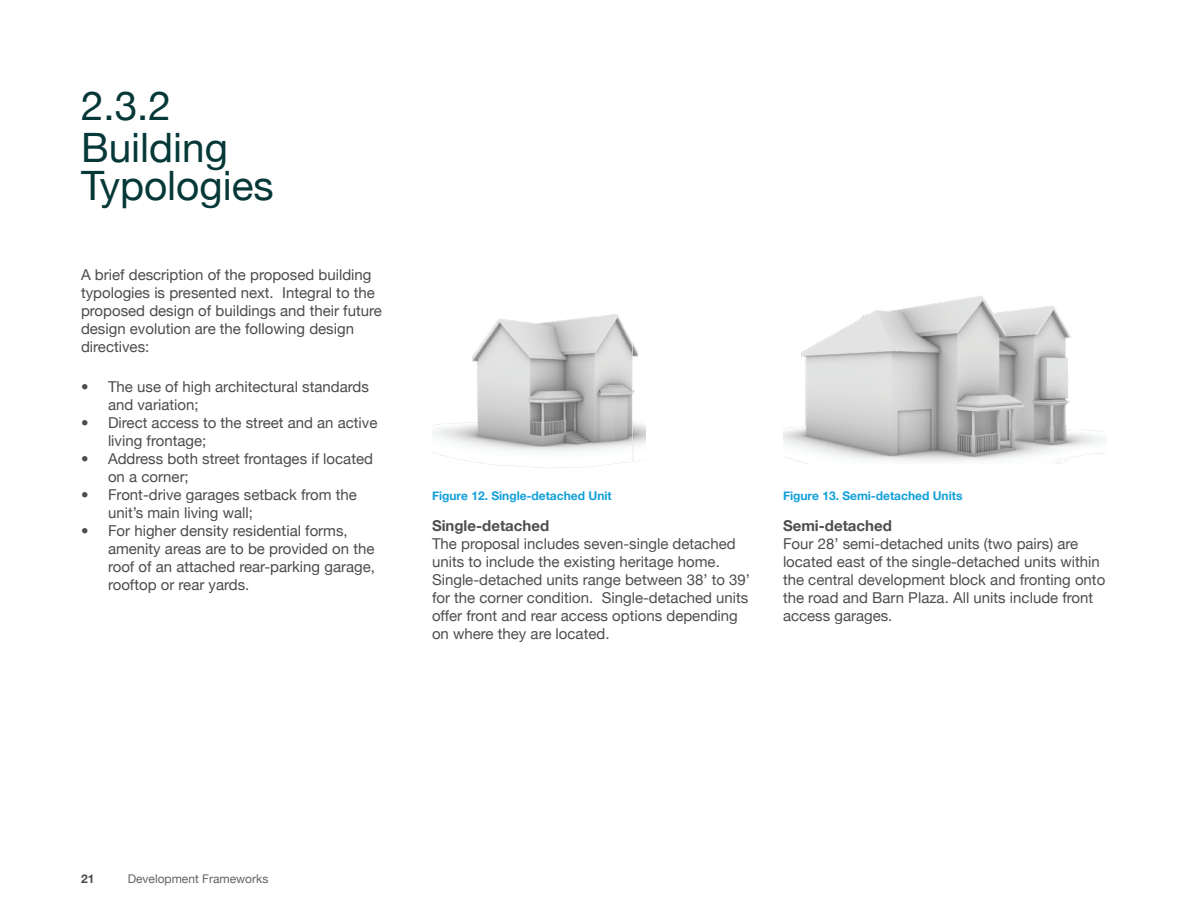
<style>
.page{position:relative;width:1188px;height:918px;background:#fff}
.page>*{position:absolute;margin:0;border:0;box-sizing:border-box;transform-origin:0 0}
.t1{font:40.5px/42.9px "Helvetica Neue";color:#063838}
.t2{font:15px/18px "Helvetica Neue";color:#4b4c4d}
.t3{font:15px/18px "Helvetica Neue";color:#4f4d50}
.t4{font:700 15px "Helvetica Neue";color:#4f4d50}
.t5{font:700 12px "Helvetica Neue";color:#12a0db}
.t6{font:12px "Helvetica Neue";color:#636366}
.t7{font:700 12px "Helvetica Neue";color:#4b4c4d}
</style>
<div class="page">
<img style="left:432px;top:314px;width:214px;height:154px">
<img style="left:783px;top:295px;width:322px;height:168px">
<h1 class="t1" style="left:81px;top:83px;width:149px">2.3.2<br>Building</h1>
<h1 class="t1" style="left:81px;top:164px;width:194px">Typologies</h1>
<p class="t2" style="left:81px;top:266px;width:302px">A brief description of the proposed building typologies is presented next. Integral to the proposed design of buildings and their future design evolution are the following design directives:</p>
<p class="t2" style="left:108px;top:377px;width:262px;text-indent:-27px">• The use of high architectural standards and variation;</p>
<p class="t2" style="left:108px;top:413px;width:271px;text-indent:-27px">• Direct access to the street and an active living frontage;</p>
<p class="t2" style="left:108px;top:449px;width:267px;text-indent:-27px">• Address both street frontages if located on a corner;</p>
<p class="t2" style="left:108px;top:485px;width:250px;text-indent:-27px">• Front-drive garages setback from the unit’s main living wall;</p>
<p class="t2" style="left:108px;top:521px;width:268px;text-indent:-27px">• For higher density residential forms, amenity areas are to be provided on the roof of an attached rear-parking garage, rooftop or rear yards.</p>
<p class="t4" style="left:432px;top:517px;width:119px">Single-detached</p>
<p class="t5" style="left:432px;top:489px;width:181px">Figure 12. Single-detached Unit</p>
<p class="t5" style="left:783px;top:489px;width:181px">Figure 13. Semi-detached Units</p>
<p class="t4" style="left:783px;top:517px;width:110px">Semi-detached</p>
<p class="t3" style="left:783px;top:535px;width:324px">Four 28’ semi-detached units (two pairs) are located east of the single-detached units within the central development block and fronting onto the road and Barn Plaza. All units include front access garages.</p>
<p class="t3" style="left:432px;top:535px;width:320px">The proposal includes seven-single detached units to include the existing heritage home.<br>Single-detached units range between 38’ to 39’ for the corner condition. Single-detached units offer front and rear access options depending on where they are located.</p>
<p class="t7" style="left:81px;top:872px;width:15px">21</p>
<p class="t6" style="left:128px;top:872px;width:142px">Development Frameworks</p>
</div>
